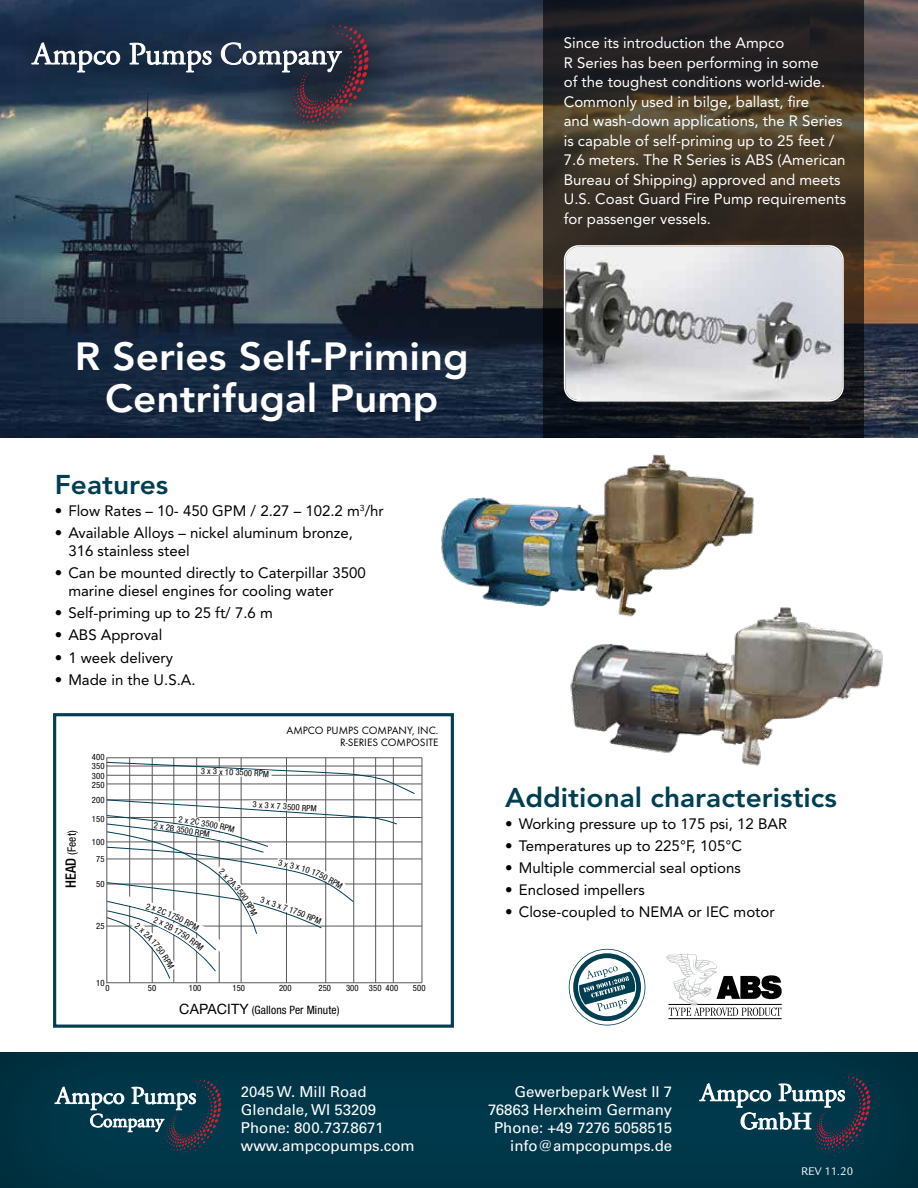
<style>
.page{position:relative;width:918px;height:1188px;background:#fff}
.page>*{position:absolute;margin:0;border:0;box-sizing:border-box;transform-origin:0 0}
.t1{font:800 39px/42px "Avenir LT Std";color:#fff;text-align:center;scale:1.04 1}
.t2{font:800 27px "Avenir LT Std";color:#003f53;scale:1.04 1}
.t3{font:15px/18px "Avenir LT Std";color:#000}
.t4{font:15px/19.5px "Avenir LT Std";color:#fff}
.t5{font:15px/18px "Univers LT Std";color:#fff}
.t6{font:12px "Legacy Sans Std";color:#fff}
.t7{font:condensed 11.55px "Helvetica Neue LT Std";letter-spacing:.01em;color:#000}
.t8{font:11.1px/11.6px "Function";color:#000;text-align:right}
.t9{font:condensed 8.7px/9.1px "Helvetica Neue LT Std";letter-spacing:.01em;color:#000;text-align:justify}
.t10{font:condensed 8.55px "Helvetica Neue LT Std";color:#000}
.s1{font-weight:500;font-size:14.25px}
.s2{font-stretch:normal;font-size:14.25px}
</style>
<div class="page">
<img style="left:0;top:0;width:918px;height:438px">
<div style="left:0;top:0;width:411px;height:171px;background:#000;opacity:.65"></div>
<svg style="left:32px;top:42px;width:89px;height:31px"></svg>
<svg style="left:129px;top:42px;width:83px;height:31px"></svg>
<svg style="left:220px;top:25px;width:149px;height:107px;background:#464854"></svg>
<svg style="left:544px;top:0;width:320px;height:438px;background:#302a23"></svg>
<img style="left:565px;top:247px;width:277px;height:153px">
<div style="left:564px;top:245px;width:280px;height:157px;border:2px solid #fff;border-radius:14px"></div>
<div style="left:0;top:1049px;width:918px;height:139px;background:#003647"></div>
<svg style="left:55px;top:1080px;width:166px;height:74px"></svg>
<svg style="left:699px;top:1077px;width:172px;height:79px"></svg>
<hr style="left:668px;top:1018px;width:114px;height:1px;background:#000">
<svg style="left:666px;top:954px;width:116px;height:62px"></svg>
<svg style="left:569px;top:949px;width:76px;height:76px"></svg>
<img style="left:570px;top:607px;width:313px;height:159px">
<img style="left:441px;top:454px;width:319px;height:165px">
<div style="left:53px;top:713px;width:401px;height:315px;border:3px solid #003f52"></div>
<svg style="left:106px;top:757px;width:317px;height:226px"></svg>
<hr style="left:107px;top:758px;width:315px;height:1px;background:#58595b">
<hr style="left:107px;top:842px;width:315px;height:1px;background:#58595b">
<hr style="left:107px;top:859px;width:315px;height:1px;background:#58595b">
<hr style="left:107px;top:884px;width:315px;height:1px;background:#58595b">
<hr style="left:107px;top:926px;width:315px;height:1px;background:#58595b">
<hr style="left:107px;top:817px;width:315px;height:1px;background:#58595b">
<hr style="left:107px;top:800px;width:315px;height:1px;background:#58595b">
<hr style="left:107px;top:775px;width:315px;height:1px;background:#58595b">
<hr style="left:107px;top:784px;width:315px;height:1px;background:#58595b">
<hr style="left:107px;top:766px;width:315px;height:1px;background:#58595b">
<hr style="left:422px;top:758px;width:1px;height:225px;background:#58595b">
<hr style="left:241px;top:758px;width:1px;height:225px;background:#58595b">
<hr style="left:219px;top:758px;width:1px;height:225px;background:#58595b">
<hr style="left:196px;top:758px;width:1px;height:225px;background:#58595b">
<hr style="left:174px;top:758px;width:1px;height:225px;background:#58595b">
<hr style="left:152px;top:758px;width:1px;height:225px;background:#58595b">
<hr style="left:129px;top:758px;width:1px;height:225px;background:#58595b">
<hr style="left:393px;top:758px;width:1px;height:225px;background:#58595b">
<hr style="left:375px;top:758px;width:1px;height:225px;background:#58595b">
<hr style="left:325px;top:758px;width:1px;height:225px;background:#58595b">
<hr style="left:286px;top:758px;width:1px;height:225px;background:#58595b">
<hr style="left:353px;top:758px;width:1px;height:225px;background:#58595b">
<svg style="left:106px;top:762px;width:309px;height:217px"></svg>
<p class="t4" style="left:564px;top:33px;width:284px">Since its introduction the Ampco<br>R Series has been performing in some<br>of the toughest conditions world-wide.<br>Commonly used in bilge, ballast, fire<br>and wash-down applications, the R Series is capable of self-priming up to 25 feet / 7.6 meters. The R Series is ABS (American Bureau of Shipping) approved and meets U.S. Coast Guard Fire Pump requirements for passenger vessels.</p>
<h1 class="t1" style="left:75px;top:336px;width:380px">R Series Self-Priming<br>Centrifugal Pump</h1>
<h2 class="t2" style="left:55px;top:468px;width:111px">Features</h2>
<p class="t3" style="left:55px;top:502px;width:331px">• Flow Rates – 10- 450 GPM / 2.27 – 102.2 m<sup>3</sup>/hr</p>
<p class="t3" style="left:68px;top:524px;width:286px;text-indent:-14px">• Available Alloys – nickel aluminum bronze,<br>316 stainless steel</p>
<p class="t3" style="left:68px;top:564px;width:299px;text-indent:-14px">• Can be mounted directly to Caterpillar 3500 marine diesel engines for cooling water</p>
<p class="t3" style="left:55px;top:604px;width:220px">• Self-priming up to 25 ft/ 7.6 m</p>
<p class="t3" style="left:55px;top:626px;width:109px">• ABS Approval</p>
<p class="t3" style="left:55px;top:648px;width:120px">• 1 week delivery</p>
<p class="t3" style="left:55px;top:671px;width:142px">• Made in the U.S.A.</p>
<p class="t7" style="left:65px;top:888px;width:59px;rotate:-90deg"><span class="s1">HEAD</span> (Feet)</p>
<p class="t9" style="left:92px;top:753px;width:14px">400<br>350<br>300<br>250</p>
<p class="t9" style="left:92px;top:791px;width:14px;line-height:18.3px">200<br>150</p>
<p class="t9" style="left:92px;top:833px;width:14px;line-height:17.4px;text-align:center">100<br>75</p>
<p class="t9" style="left:96px;top:879px;width:10px">50</p>
<p class="t9" style="left:96px;top:922px;width:10px">25</p>
<p class="t9" style="left:96px;top:978px;width:10px">10</p>
<p class="t9" style="left:106px;top:983px;width:6px">0</p>
<p class="t8" style="left:287px;top:725px;width:153px">AMPCO PUMPS COMPANY, INC.<br>R-SERIES COMPOSITE</p>
<p class="t10" style="left:201px;top:766px;width:70px;rotate:3deg">3 x 3 x 10 3500 RPM</p>
<p class="t10" style="left:253px;top:799px;width:66px;rotate:4deg">3x3x73500RPM</p>
<p class="t10" style="left:177px;top:824px;width:29px;rotate:10deg">3500 RP</p>
<p class="t9" style="left:148px;top:983px;width:10px">50</p>
<p class="t9" style="left:189px;top:983px;width:14px">100</p>
<p class="t9" style="left:232px;top:983px;width:14px">150</p>
<p class="t9" style="left:279px;top:983px;width:14px">200</p>
<p class="t9" style="left:318px;top:983px;width:14px">250</p>
<p class="t9" style="left:346px;top:983px;width:54px">300 350 400</p>
<p class="t9" style="left:413px;top:983px;width:14px">500</p>
<p class="t7" style="left:179px;top:1004px;width:162px"><span class="s2">CAPACITY</span> (Gallons Per Minute)</p>
<h2 class="t2" style="left:505px;top:781px;width:320px">Additional characteristics</h2>
<p class="t3" style="left:505px;top:815px;width:283px">• Working pressure up to 175 psi, 12 BAR</p>
<p class="t3" style="left:505px;top:837px;width:238px">• Temperatures up to 225°F, 105°C</p>
<p class="t3" style="left:505px;top:859px;width:237px">• Multiple commercial seal options</p>
<p class="t3" style="left:505px;top:881px;width:141px">• Enclosed impellers</p>
<p class="t3" style="left:505px;top:903px;width:271px">• Close-coupled to NEMA or IEC motor</p>
<p class="t5" style="left:241px;top:1083px;width:175px">2045 W. Mill Road<br>Glendale, WI 53209<br>Phone: 800.737.8671 www.ampcopumps.com</p>
<p class="t5" style="left:488px;top:1083px;width:186px;text-align:right">Gewerbepark West II 7<br>76863 Herxheim Germany<br>Phone: +49 7276 5058515 info@ampcopumps.de</p>
<p class="t6" style="left:801px;top:1164px;width:54px">REV 11.20</p>
</div>
